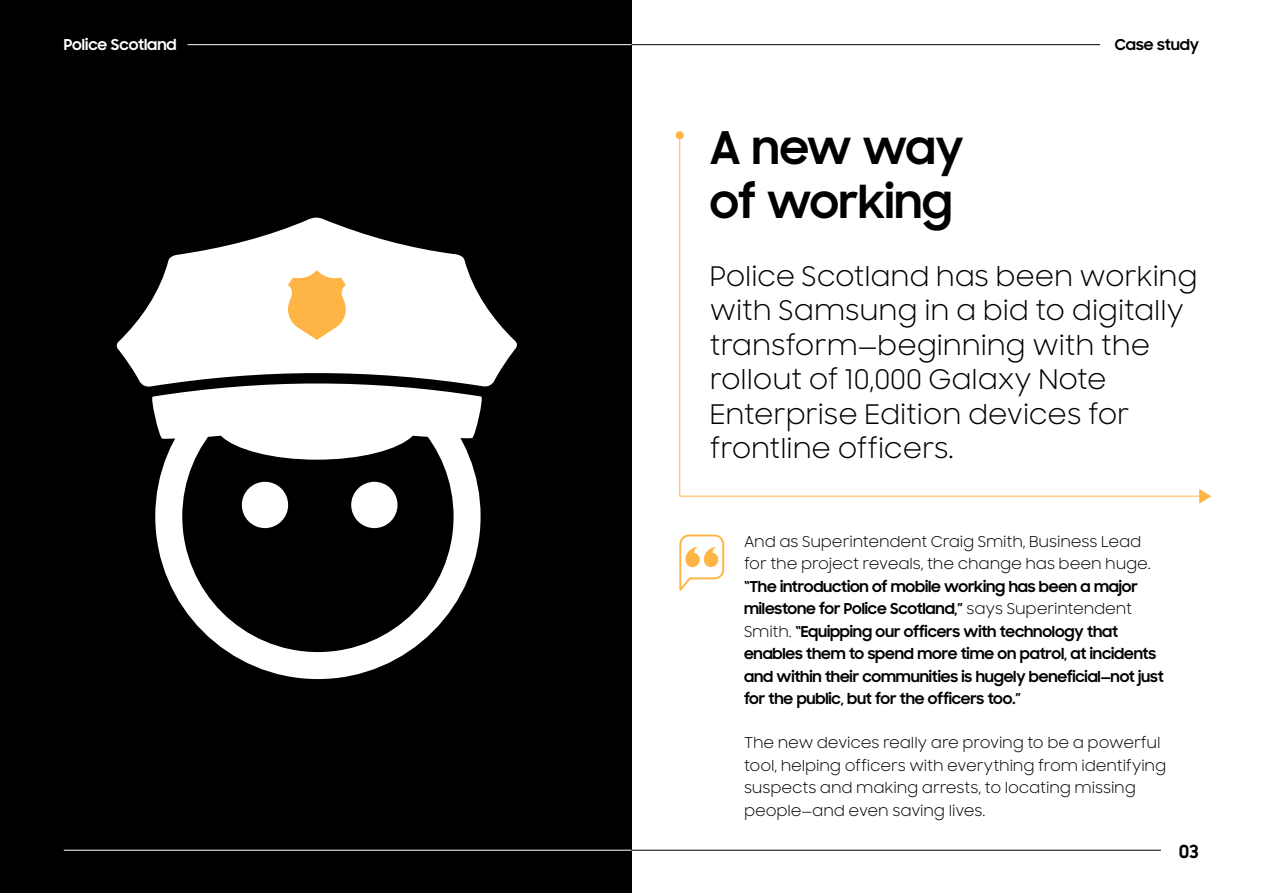
<style>
.page{position:relative;width:1263px;height:893px;background:#fff}
.page>*{position:absolute;margin:0;border:0;box-sizing:border-box;transform-origin:0 0}
.t1{font:700 45px/54px "Samsung Sharp Sans";color:#000}
.t2{font:27px/34.5px "Samsung Sharp Sans";letter-spacing:-.005em;color:#000}
.t3{font:700 18px "Samsung Sharp Sans";color:#000}
.t4{font:700 15px/22.5px "Samsung Sharp Sans";letter-spacing:-.01em;color:#000}
.t5{font:15px/22.5px "Samsung Sharp Sans";letter-spacing:-.01em;color:#000}
.t6{font:700 15px "Samsung Sharp Sans";color:#fff}
.s1{font-weight:400}
</style>
<div class="page">
<div style="left:0;top:0;width:631px;height:893px;background:#000"></div>
<hr style="left:631px;top:44px;width:469px;height:1px;background:#000">
<hr style="left:631px;top:850px;width:530px;height:1px;background:#000">
<svg style="left:679px;top:137px;width:520px;height:360px"></svg>
<svg style="left:1199px;top:489px;width:12px;height:15px"></svg>
<div style="left:676px;top:131px;width:8px;height:8px;background:#ffb546;border-radius:50%"></div>
<svg style="left:116px;top:217px;width:401px;height:167px;fill:#fff"></svg>
<svg style="left:142px;top:375px;width:352px;height:305px"></svg>
<svg style="left:679px;top:534px;width:45px;height:57px"></svg>
<hr style="left:188px;top:44px;width:443px;height:1px;background:#fff">
<hr style="left:64px;top:850px;width:567px;height:1px;background:#fff">
<p class="t6" style="left:64px;top:33px;width:114px">Police Scotland</p>
<p class="t4" style="left:1115px;top:33px;width:86px">Case study</p>
<h1 class="t1" style="left:710px;top:119px;width:255px">A new way of working</h1>
<h2 class="t2" style="left:710px;top:258px;width:489px">Police Scotland has been working with Samsung in a bid to digitally transform—beginning with the rollout of 10,000 Galaxy Note<br>Enterprise Edition devices for frontline officers.</h2>
<p class="t5" style="left:744px;top:530px;width:408px">And as Superintendent Craig Smith, Business Lead for the project reveals, the change has been huge.</p>
<p class="t4" style="left:744px;top:574px;width:421px">“The introduction of mobile working has been a major milestone for Police Scotland,” <span class="s1">says Superintendent Smith.</span> “Equipping our officers with technology that enables them to spend more time on patrol, at incidents and within their communities is hugely beneficial—not just for the public, but for the officers too.”</p>
<p class="t5" style="left:744px;top:731px;width:424px">The new devices really are proving to be a powerful tool, helping officers with everything from identifying suspects and making arrests, to locating missing people—and even saving lives.</p>
<p class="t3" style="left:1179px;top:838px;width:21px">03</p>
</div>
